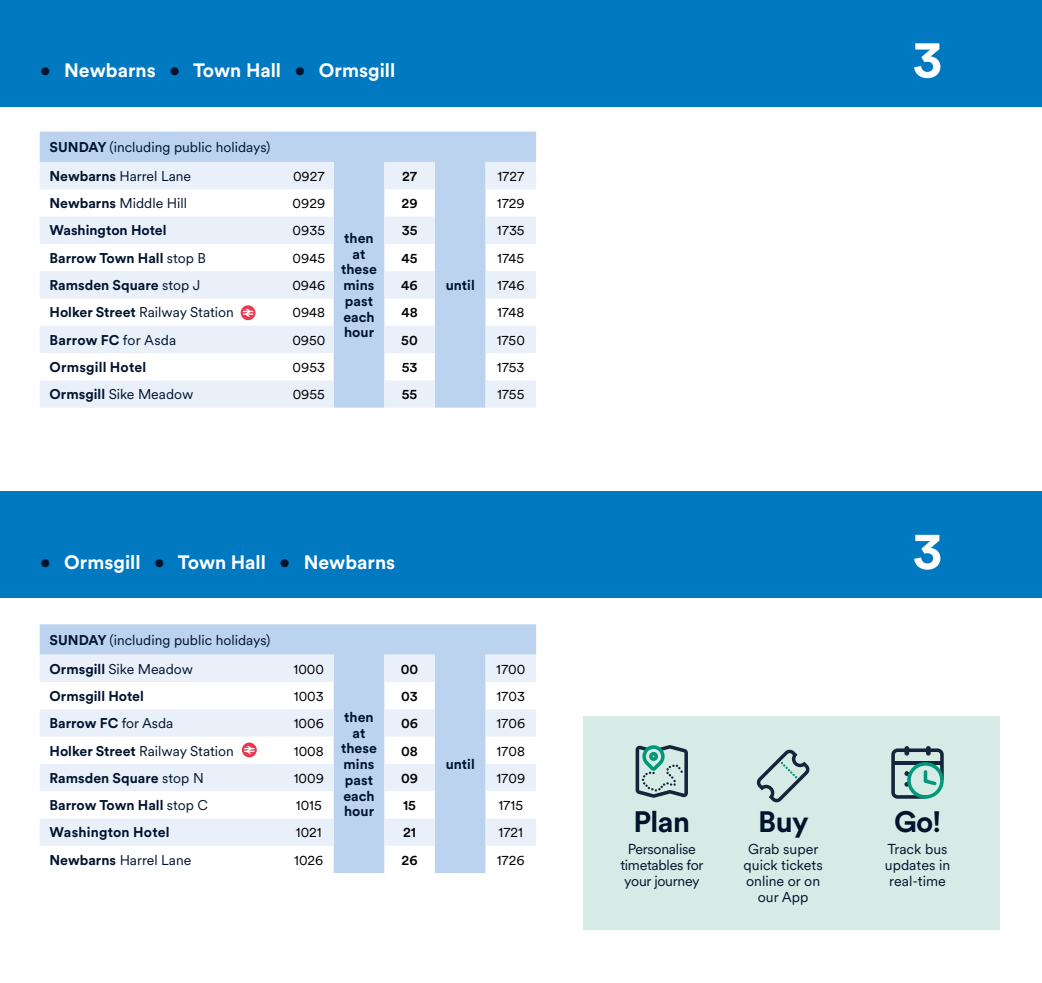
<style>
.page{position:relative;width:1042px;height:983px;background:#fff}
.page>*{position:absolute;margin:0;border:0;box-sizing:border-box;transform-origin:0 0}
.t1{font:700 52.5px "Stagecoach Circular";color:#fff}
.t2{font:700 29.22px "Stagecoach Circular";letter-spacing:-.02em;color:#00142e}
.t3{font:700 19.25px "Stagecoach Circular";color:#fff}
.t4{font:14.17px/15.8px "Stagecoach Circular";color:#00142e;text-align:center}
.t5{font:14.17px/15.8px "Stagecoach Circular";letter-spacing:-.02em;color:#00142e;text-align:center}
.t6{font:700 14px/15.8px "Stagecoach Circular";color:#00142e;text-align:center}
.t7{font:14px/28.9px "Stagecoach Circular";color:#00142e}
.t8{font:14px "Stagecoach Circular";color:#000}
.t9{font:500 14px "Stagecoach Circular";color:#000}
.s1{color:#00142e}
.s2{font-weight:700}
.s3{font-weight:400}
</style>
<div class="page">
<div style="left:0;top:0;width:1042px;height:107px;background:#0079c1"></div>
<svg style="left:40px;top:624px;width:496px;height:248px;fill:#bcd3ef"></svg>
<svg style="left:40px;top:654px;width:496px;height:191px"></svg>
<div style="left:0;top:491px;width:1042px;height:107px;background:#0079c1"></div>
<div style="left:40px;top:131px;width:496px;height:31px;background:#bcd3ef"></div>
<svg style="left:40px;top:162px;width:496px;height:245px"></svg>
<svg style="left:241px;top:305px;width:14px;height:15px"></svg>
<svg style="left:243px;top:309px;width:10px;height:7px"></svg>
<div style="left:583px;top:716px;width:417px;height:213px;background:#d6ebe6"></div>
<svg style="left:635px;top:745px;width:53px;height:52px"></svg>
<svg style="left:891px;top:748px;width:53px;height:50px"></svg>
<svg style="left:756px;top:749px;width:54px;height:53px"></svg>
<h3 class="t3" style="left:40px;top:57px;width:357px"><span class="s1">•</span> Newbarns <span class="s1">•</span> Town Hall <span class="s1">•</span> Ormsgill</h3>
<p class="t7" style="left:50px;top:132px;width:222px"><span class="s2">SUNDAY</span> (including public holidays)<br><span class="s2">Newbarns</span> Harrel Lane</p>
<p class="t8" style="left:293px;top:166px;width:33px">0927</p>
<p class="t9" style="left:402px;top:166px;width:17px">27</p>
<p class="t8" style="left:497px;top:166px;width:28px">1727</p>
<p class="t7" style="left:50px;top:188px;width:139px"><span class="s2">Newbarns</span> Middle Hill</p>
<p class="t8" style="left:293px;top:194px;width:34px">0929</p>
<p class="t9" style="left:401px;top:194px;width:18px">29</p>
<p class="t8" style="left:497px;top:194px;width:29px">1729</p>
<p class="t6" style="left:50px;top:222px;width:118px">Washington Hotel</p>
<p class="t8" style="left:293px;top:221px;width:34px">0935</p>
<p class="t9" style="left:402px;top:221px;width:17px">35</p>
<p class="t8" style="left:497px;top:221px;width:29px">1735</p>
<p class="t6" style="left:50px;top:249px;width:158px">Barrow Town Hall <span class="s3">stop B</span></p>
<p class="t8" style="left:293px;top:248px;width:34px">0945</p>
<p class="t9" style="left:401px;top:248px;width:18px">45</p>
<p class="t8" style="left:497px;top:248px;width:29px">1745</p>
<p class="t6" style="left:50px;top:276px;width:152px">Ramsden Square <span class="s3">stop J</span></p>
<p class="t8" style="left:292px;top:276px;width:34px">0946</p>
<p class="t9" style="left:401px;top:275px;width:18px">46</p>
<p class="t8" style="left:497px;top:276px;width:29px">1746</p>
<p class="t7" style="left:50px;top:297px;width:186px"><span class="s2">Holker Street</span> Railway Station</p>
<p class="t8" style="left:292px;top:303px;width:34px">0948</p>
<p class="t9" style="left:401px;top:303px;width:18px">48</p>
<p class="t8" style="left:497px;top:303px;width:29px">1748</p>
<p class="t6" style="left:50px;top:331px;width:128px">Barrow FC <span class="s3">for Asda</span></p>
<p class="t8" style="left:292px;top:330px;width:35px">0950</p>
<p class="t9" style="left:401px;top:330px;width:18px">50</p>
<p class="t8" style="left:497px;top:330px;width:30px">1750</p>
<p class="t6" style="left:50px;top:358px;width:98px">Ormsgill Hotel</p>
<p class="t8" style="left:293px;top:357px;width:34px">0953</p>
<p class="t9" style="left:402px;top:357px;width:17px">53</p>
<p class="t8" style="left:497px;top:357px;width:29px">1753</p>
<p class="t7" style="left:50px;top:379px;width:145px"><span class="s2">Ormsgill</span> Sike Meadow</p>
<p class="t8" style="left:293px;top:385px;width:34px">0955</p>
<p class="t9" style="left:402px;top:385px;width:17px">55</p>
<p class="t8" style="left:497px;top:385px;width:29px">1755</p>
<p class="t6" style="left:341px;top:229px;width:37px">then at these mins past each hour</p>
<p class="t6" style="left:446px;top:276px;width:31px">until</p>
<h3 class="t3" style="left:40px;top:548px;width:357px"><span class="s1">•</span> Ormsgill <span class="s1">•</span> Town Hall <span class="s1">•</span> Newbarns</h3>
<p class="t7" style="left:50px;top:624px;width:222px"><span class="s2">SUNDAY</span> (including public holidays)<br><span class="s2">Ormsgill</span> Sike Meadow</p>
<p class="t8" style="left:294px;top:659px;width:32px">1000</p>
<p class="t9" style="left:401px;top:659px;width:19px">00</p>
<p class="t8" style="left:496px;top:659px;width:31px">1700</p>
<p class="t6" style="left:50px;top:687px;width:96px">Ormsgill Hotel</p>
<p class="t8" style="left:294px;top:686px;width:31px">1003</p>
<p class="t9" style="left:401px;top:686px;width:18px">03</p>
<p class="t8" style="left:496px;top:686px;width:30px">1703</p>
<p class="t6" style="left:50px;top:714px;width:125px">Barrow FC <span class="s3">for Asda</span></p>
<p class="t8" style="left:294px;top:713px;width:32px">1006</p>
<p class="t9" style="left:401px;top:713px;width:18px">06</p>
<p class="t8" style="left:496px;top:713px;width:30px">1706</p>
<p class="t7" style="left:50px;top:735px;width:186px"><span class="s2">Holker Street</span> Railway Station</p>
<p class="t8" style="left:294px;top:741px;width:31px">1008</p>
<p class="t9" style="left:401px;top:740px;width:18px">08</p>
<p class="t8" style="left:496px;top:741px;width:30px">1708</p>
<p class="t6" style="left:50px;top:769px;width:156px">Ramsden Square <span class="s3">stop N</span></p>
<p class="t8" style="left:294px;top:768px;width:32px">1009</p>
<p class="t9" style="left:401px;top:768px;width:18px">09</p>
<p class="t8" style="left:496px;top:768px;width:30px">1709</p>
<p class="t6" style="left:50px;top:796px;width:160px">Barrow Town Hall <span class="s3">stop C</span></p>
<p class="t8" style="left:296px;top:795px;width:27px">1015</p>
<p class="t9" style="left:403px;top:795px;width:14px">15</p>
<p class="t8" style="left:498px;top:795px;width:26px">1715</p>
<p class="t6" style="left:50px;top:823px;width:122px">Washington Hotel</p>
<p class="t8" style="left:296px;top:822px;width:27px">1021</p>
<p class="t9" style="left:403px;top:822px;width:14px">21</p>
<p class="t8" style="left:498px;top:822px;width:26px">1721</p>
<p class="t7" style="left:50px;top:844px;width:143px"><span class="s2">Newbarns</span> Harrel Lane</p>
<p class="t8" style="left:294px;top:850px;width:31px">1026</p>
<p class="t9" style="left:401px;top:850px;width:18px">26</p>
<p class="t8" style="left:497px;top:850px;width:29px">1726</p>
<p class="t6" style="left:341px;top:708px;width:37px">then at these mins past each hour</p>
<p class="t6" style="left:446px;top:755px;width:31px">until</p>
<h1 class="t1" style="left:912px;top:23px;width:32px">3</h1>
<h1 class="t1" style="left:912px;top:514px;width:32px">3</h1>
<h2 class="t2" style="left:633px;top:801px;width:58px">Plan</h2>
<p class="t5" style="left:620px;top:840px;width:85px">Personalise timetables for your journey</p>
<h2 class="t2" style="left:758px;top:801px;width:52px">Buy</h2>
<p class="t4" style="left:743px;top:840px;width:81px">Grab super quick tickets online or on our App</p>
<h2 class="t2" style="left:894px;top:801px;width:48px">Go!</h2>
<p class="t4" style="left:885px;top:840px;width:67px">Track bus updates in real-time</p>
</div>
